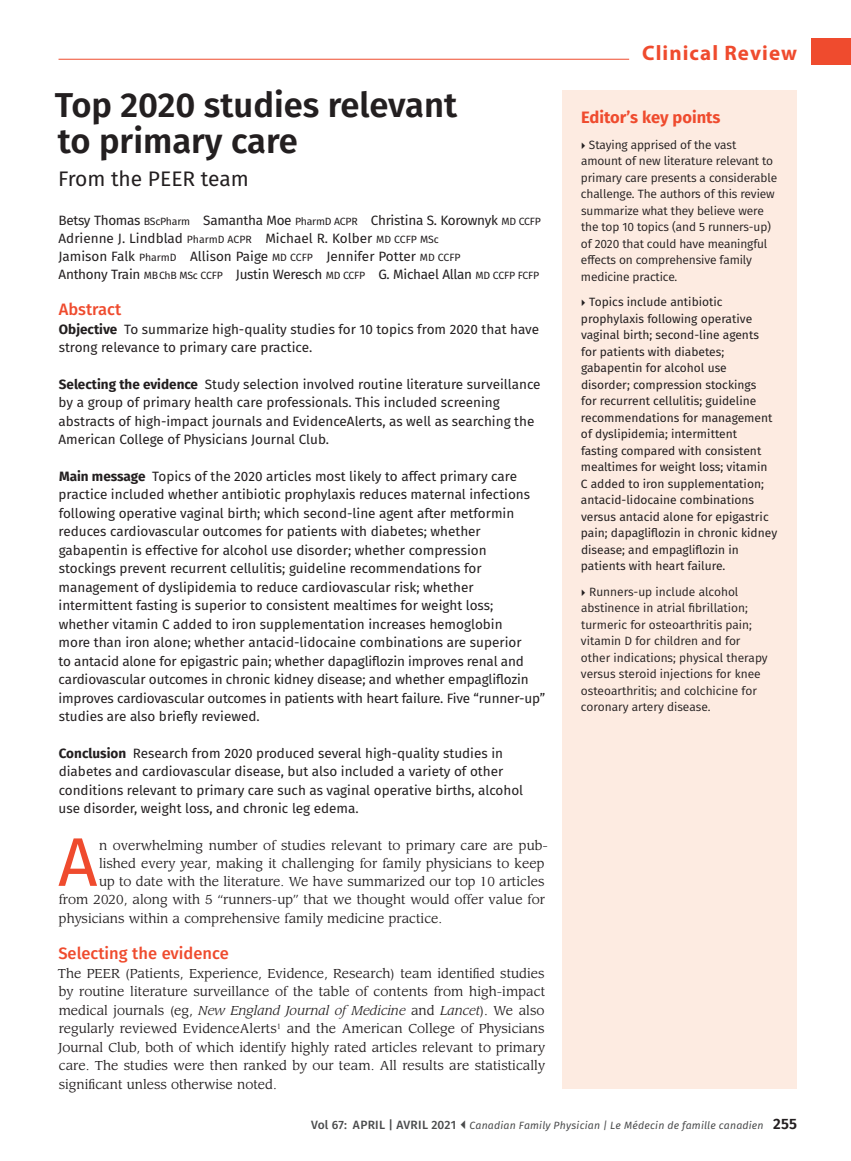
<style>
.page{position:relative;width:851px;height:1161px;background:#fff}
.page>*{position:absolute;margin:0;border:0;box-sizing:border-box;transform-origin:0 0}
.DropCap3{font:68.85px "Fira Sans";color:#ef4b2e}
.ArticleTitle{font:600 34.5px/36px "Fira Sans";color:#231f20}
.ArticleSubtitle{font:21px "Fira Sans";color:#231f20}
.t1{font:700 21px "Myriad Pro";letter-spacing:.05em;color:#ef4b2e}
.Level3Head{font:500 16.5px "Fira Sans";color:#ef4b2e}
.KeyPointHead_RES{font:700 16.5px "Fira Sans";color:#ef4b2e}
.AbstractHead{font:500 16.5px "Fira Sans";color:#ef4b2e}
.AbstractBody{font:13.5px/18.5px "Fira Sans";color:#231f20}
.Byline{font:13.5px/18px "Fira Sans";letter-spacing:-.02em;color:#231f20}
.Paragraph{font:12.75px/18.5px "Leawood Std";color:#231f20;text-align:justify}
.DropCap3-2{font:12.75px "Leawood Std";color:#231f20}
.KeyPoints_RES{font:12px/16.5px "Fira Sans";letter-spacing:-.01em;color:#231f20}
.KeyPoints_RES-2{font:12px/16.5px "Fira Sans";color:#231f20}
.t2{font:italic 10.5px "Fira Sans";letter-spacing:.015em;color:#4b4c4d}
.s1{font-size:10.5px}
.s2{font-weight:700}
.s3{font-style:italic}
.s4{font-weight:500;font-style:normal;font-size:12px}
.s5{font-weight:600;font-style:normal;font-size:15px;color:#231f20}
</style>
<div class="page">
<hr style="left:58px;top:59px;width:571px;height:1px;background:#ef4b2e">
<div style="left:812px;top:38px;width:38px;height:27px;background:#ef4b2e"></div>
<div style="left:562px;top:90px;width:234px;height:999px;background:#fdebe1"></div>
<p class="ArticleTitle" style="left:55px;top:85px;width:404px">Top 2020 studies relevant to primary care</p>
<p class="ArticleSubtitle" style="left:58px;top:163px;width:192px">From the PEER team</p>
<p class="Byline" style="left:58px;top:211px;width:484px">Betsy Thomas <span class="s1">BScPharm</span> Samantha Moe <span class="s1">PharmD ACPR</span> Christina S. Korownyk <span class="s1">MD CCFP </span>Adrienne J. Lindblad <span class="s1">PharmD ACPR</span> Michael R. Kolber <span class="s1">MD CCFP MSc<br></span>Jamison Falk <span class="s1">PharmD</span> Allison Paige <span class="s1">MD CCFP</span> Jennifer Potter <span class="s1">MD CCFP<br></span>Anthony Train <span class="s1">MBChB MSc CCFP</span> Justin Weresch <span class="s1">MD CCFP</span> G. Michael Allan <span class="s1">MD CCFP FCFP</span></p>
<p class="AbstractHead" style="left:59px;top:296px;width:64px">Abstract</p>
<p class="AbstractBody" style="left:59px;top:319px;width:482px"><span class="s2">Objective</span> To summarize high-quality studies for 10 topics from 2020 that have strong relevance to primary care practice.</p>
<p class="AbstractBody" style="left:58px;top:374px;width:483px"><span class="s2">Selecting the evidence</span> Study selection involved routine literature surveillance by a group of primary health care professionals. This included screening abstracts of high-impact journals and EvidenceAlerts, as well as searching the American College of Physicians Journal Club.</p>
<p class="AbstractBody" style="left:58px;top:466px;width:488px"><span class="s2">Main message</span> Topics of the 2020 articles most likely to affect primary care practice included whether antibiotic prophylaxis reduces maternal infections following operative vaginal birth; which second-line agent after metformin reduces cardiovascular outcomes for patients with diabetes; whether gabapentin is effective for alcohol use disorder; whether compression stockings prevent recurrent cellulitis; guideline recommendations for management of dyslipidemia to reduce cardiovascular risk; whether intermittent fasting is superior to consistent mealtimes for weight loss; whether vitamin C added to iron supplementation increases hemoglobin<br>more than iron alone; whether antacid-lidocaine combinations are superior<br>to antacid alone for epigastric pain; whether dapagliflozin improves renal and cardiovascular outcomes in chronic kidney disease; and whether empagliflozin improves cardiovascular outcomes in patients with heart failure. Five “runner-up” studies are also briefly reviewed.</p>
<p class="AbstractBody" style="left:58px;top:744px;width:466px"><span class="s2">Conclusion</span> Research from 2020 produced several high-quality studies in diabetes and cardiovascular disease, but also included a variety of other conditions relevant to primary care such as vaginal operative births, alcohol use disorder, weight loss, and chronic leg edema.</p>
<p class="DropCap3" style="left:58px;top:810px;width:41px">A</p>
<p class="DropCap3-2" style="left:99px;top:838px;width:450px">n overwhelming number of studies relevant to primary care are pub-</p>
<p class="DropCap3-2" style="left:99px;top:856px;width:447px">lished every year, making it challenging for family physicians to keep</p>
<p class="DropCap3-2" style="left:99px;top:874px;width:447px">up to date with the literature. We have summarized our top 10 articles</p>
<p class="DropCap3-2" style="left:59px;top:892px;width:488px">from 2020, along with 5 “runners-up” that we thought would offer value for</p>
<p class="DropCap3-2" style="left:59px;top:911px;width:385px">physicians within a comprehensive family medicine practice.</p>
<p class="Level3Head" style="left:58px;top:940px;width:172px">Selecting the evidence</p>
<p class="Paragraph" style="left:58px;top:964px;width:489px">The PEER (Patients, Experience, Evidence, Research) team identified studies by routine literature surveillance of the table of contents from high-impact medical journals (eg, <span class="s3">New England Journal of Medicine</span> and <span class="s3">Lancet</span>). We also regularly reviewed EvidenceAlerts<sup>1</sup> and the American College of Physicians Journal Club, both of which identify highly rated articles relevant to primary care. The studies were then ranked by our team. All results are statistically significant unless otherwise noted.</p>
<h3 class="t1" style="left:642px;top:39px;width:156px">Clinical Review</h3>
<p class="KeyPointHead_RES" style="left:581px;top:104px;width:141px">Editor’s key points</p>
<p class="KeyPoints_RES" style="left:581px;top:136px;width:198px;text-indent:8px">Staying apprised of the vast amount of new literature relevant to primary care presents a considerable challenge. The authors of this review summarize what they believe were the top 10 topics (and 5 runners-up) of 2020 that could have meaningful effects on comprehensive family medicine practice.</p>
<p class="KeyPoints_RES-2" style="left:581px;top:294px;width:198px;text-indent:8px">Topics include antibiotic prophylaxis following operative vaginal birth; second-line agents for patients with diabetes; gabapentin for alcohol use disorder; compression stockings<br>for recurrent cellulitis; guideline recommendations for management of dyslipidemia; intermittent<br>fasting compared with consistent mealtimes for weight loss; vitamin<br>C added to iron supplementation; antacid-lidocaine combinations versus antacid alone for epigastric pain; dapagliflozin in chronic kidney disease; and empagliflozin in patients with heart failure.</p>
<p class="KeyPoints_RES" style="left:581px;top:583px;width:188px;text-indent:8px">Runners-up include alcohol abstinence in atrial fibrillation; turmeric for osteoarthritis pain; vitamin D for children and for other indications; physical therapy versus steroid injections for knee osteoarthritis; and colchicine for coronary artery disease.</p>
<p class="t2" style="left:311px;top:1117px;width:487px"><span class="s4">Vol 67: APRIL | AVRIL 2021</span> Canadian Family Physician | Le Médecin de famille canadien <span class="s5">255</span></p>
</div>
